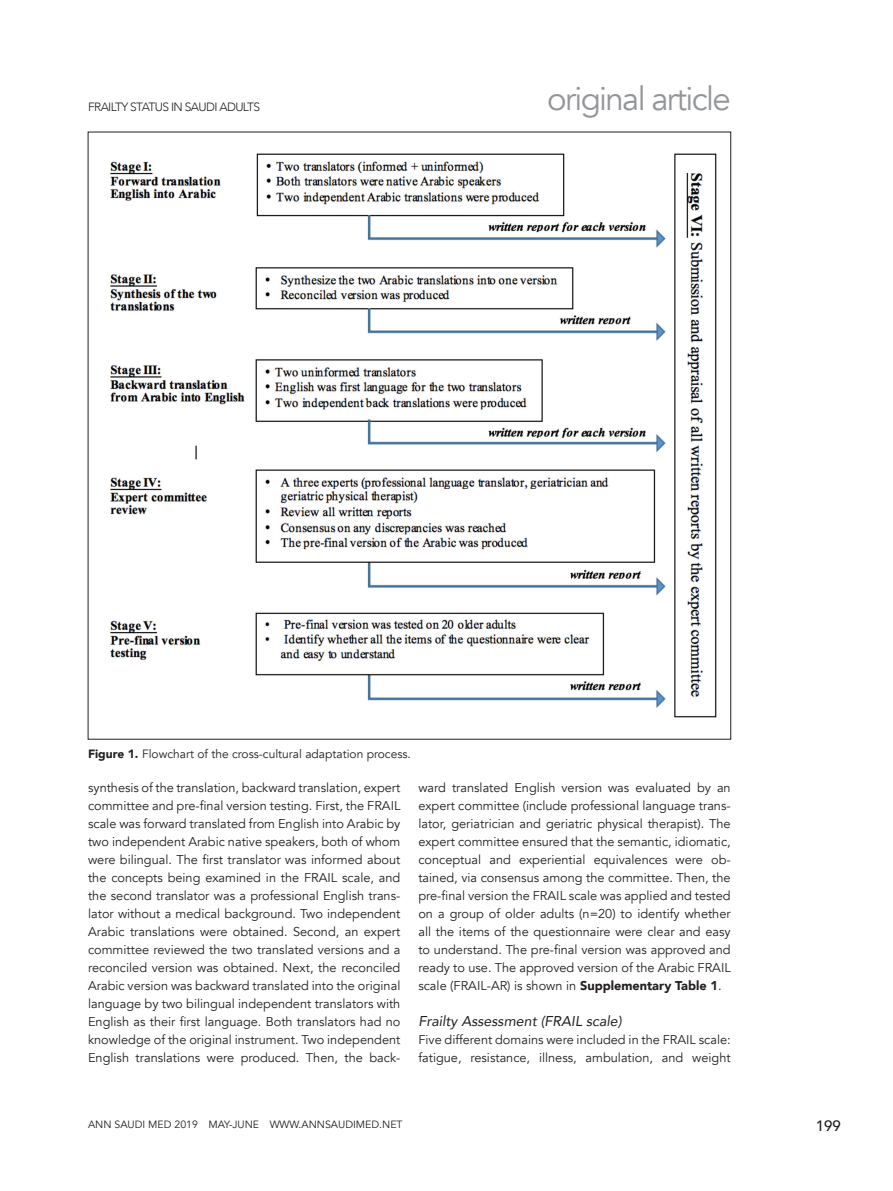
<style>
.page{position:relative;width:893px;height:1191px;background:#fff}
.page>*{position:absolute;margin:0;border:0;box-sizing:border-box;transform-origin:0 0}
.t1{font:33px "Avenir";letter-spacing:-.05em;color:#939598}
.t2{font:500 15px "Avenir";color:#231f20}
.subhead_2nd{font:italic 14.25px "Avenir";color:#231f20}
.body_after_sub{font:12.75px/18px "Avenir";color:#231f20;text-align:justify}
.t3{font:12px "Avenir";color:#231f20}
.t4{font:300 12px "Avenir";letter-spacing:-.05em;color:#231f20}
.t5{font:10.5px "Avenir";color:#231f20}
.s1{font-weight:900}
</style>
<div class="page">
<img style="left:110px;top:153px;width:607px;height:565px">
<p class="t4" style="left:88px;top:100px;width:174px">FRAILTY STATUS IN SAUDI ADULTS</p>
<h1 class="t1" style="left:547px;top:78px;width:185px">original article</h1>
<p class="t3" style="left:88px;top:747px;width:324px"><span class="s1">Figure 1.</span> Flowchart of the cross-cultural adaptation process.</p>
<p class="body_after_sub" style="left:88px;top:779px;width:314px">synthesis of the translation, backward translation, expert committee and pre-final version testing. First, the FRAIL scale was forward translated from English into Arabic by two independent Arabic native speakers, both of whom were bilingual. The first translator was informed about the concepts being examined in the FRAIL scale, and the second translator was a professional English trans&shy;lator without a medical background. Two independent Arabic translations were obtained. Second, an expert committee reviewed the two translated versions and a reconciled version was obtained. Next, the reconciled Arabic version was backward translated into the original language by two bilingual independent translators with English as their first language. Both translators had no knowledge of the original instrument. Two independent English translations were produced. Then, the back-</p>
<p class="body_after_sub" style="left:418px;top:779px;width:314px">ward translated English version was evaluated by an expert committee (include professional language trans&shy;lator, geriatrician and geriatric physical therapist). The expert committee ensured that the semantic, idiomatic, conceptual and experiential equivalences were ob&shy;tained, via consensus among the committee. Then, the pre-final version the FRAIL scale was applied and tested on a group of older adults (n=20) to identify whether all the items of the questionnaire were clear and easy to understand. The pre-final version was approved and ready to use. The approved version of the Arabic FRAIL scale (FRAIL-AR) is shown in <span class="s1">Supplementary Table 1</span>.</p>
<p class="subhead_2nd" style="left:418px;top:1012px;width:205px">Frailty Assessment (FRAIL scale)</p>
<p class="body_after_sub" style="left:418px;top:1031px;width:314px">Five different domains were included in the FRAIL scale: fatigue, resistance, illness, ambulation, and weight</p>
<p class="t5" style="left:88px;top:1118px;width:316px">ANN SAUDI MED 2019 MAY-JUNE WWW.ANNSAUDIMED.NET</p>
<p class="t2" style="left:816px;top:1112px;width:27px">199</p>
</div>
